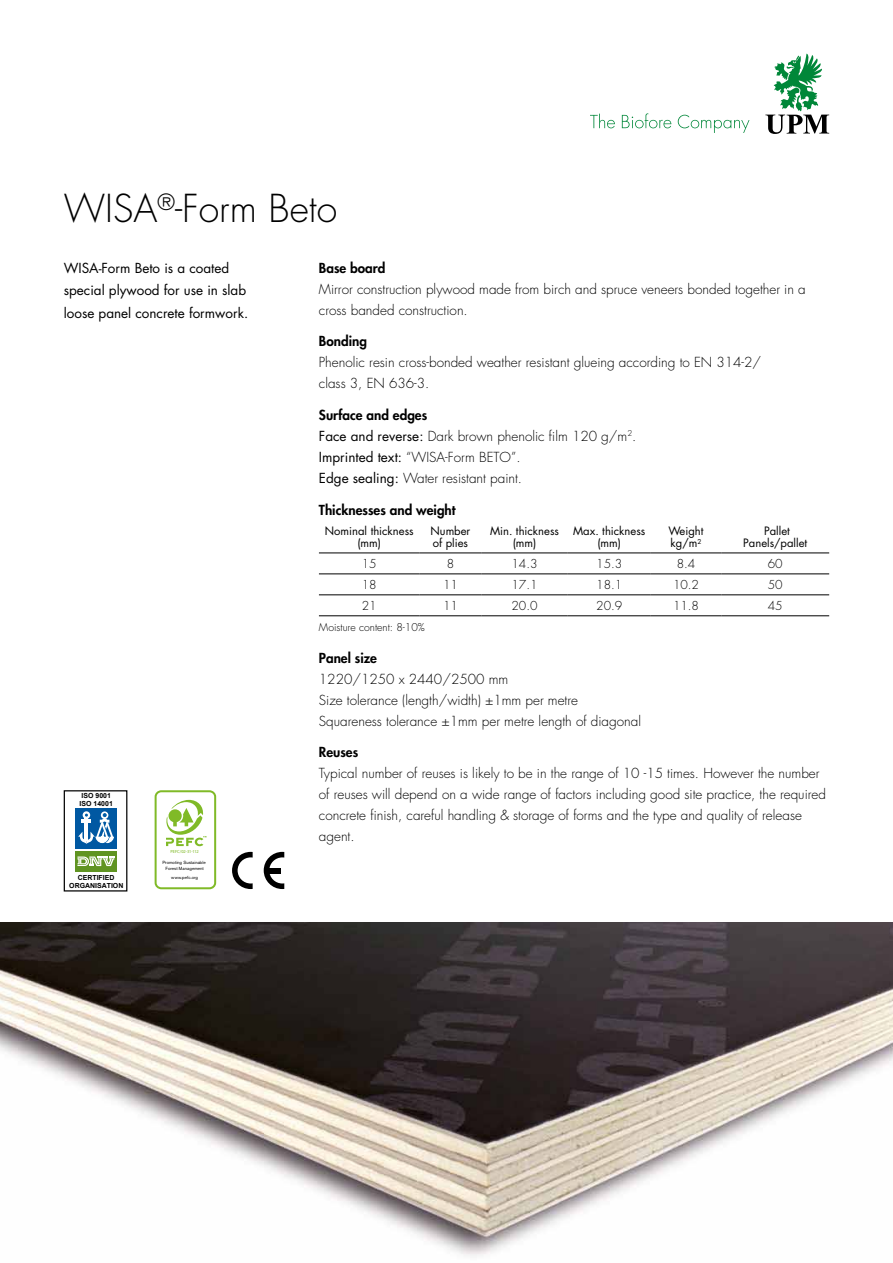
<style>
.page{position:relative;width:893px;height:1263px;background:#fff}
.page>*{position:absolute;margin:0;border:0;box-sizing:border-box;transform-origin:0 0}
.t1{font:300 37.5px "Futura Std";color:#000}
.t2{font:300 13.5px/21px "Futura Std";color:#000}
.t3{font:13.5px/22.5px "Futura Std";color:#000}
.t4{font:800 13.5px "Futura Std";color:#000}
.t5{font:300 12px "Futura Std";color:#000}
.t6{font:11.25px/12px "Futura Std";color:#000;text-align:center}
.t7{font:300 10.5px "Futura Std";color:#000}
.t8{font:700 6.9px/7.8px "Arial";color:#000}
.t9{font:4.5px/6.3px "Akzidenz Grotesk BE";letter-spacing:.005em;color:#000;text-align:center}
.t10{font:300 4.5px "M Arial";letter-spacing:-.01em;color:#80ba27}
.s1{font-weight:800}
.s2{font-weight:400}
</style>
<div class="page">
<svg style="left:232px;top:852px;width:21px;height:37px"></svg>
<svg style="left:264px;top:852px;width:20px;height:37px"></svg>
<div style="left:268px;top:868px;width:12px;height:5px;background:#000"></div>
<hr style="left:319px;top:553px;width:101px;height:1px;background:#000">
<hr style="left:420px;top:553px;width:61px;height:1px;background:#000">
<hr style="left:481px;top:553px;width:87px;height:1px;background:#000">
<hr style="left:568px;top:553px;width:83px;height:1px;background:#000">
<hr style="left:651px;top:553px;width:70px;height:1px;background:#000">
<hr style="left:721px;top:553px;width:108px;height:1px;background:#000">
<hr style="left:319px;top:574px;width:101px;height:1px;background:#000">
<hr style="left:420px;top:574px;width:61px;height:1px;background:#000">
<hr style="left:481px;top:574px;width:87px;height:1px;background:#000">
<hr style="left:568px;top:574px;width:83px;height:1px;background:#000">
<hr style="left:651px;top:574px;width:70px;height:1px;background:#000">
<hr style="left:721px;top:574px;width:108px;height:1px;background:#000">
<hr style="left:319px;top:595px;width:101px;height:1px;background:#000">
<hr style="left:420px;top:595px;width:61px;height:1px;background:#000">
<hr style="left:481px;top:595px;width:87px;height:1px;background:#000">
<hr style="left:568px;top:595px;width:83px;height:1px;background:#000">
<hr style="left:651px;top:595px;width:70px;height:1px;background:#000">
<hr style="left:721px;top:595px;width:108px;height:1px;background:#000">
<hr style="left:319px;top:615px;width:101px;height:1px;background:#000">
<hr style="left:420px;top:615px;width:61px;height:1px;background:#000">
<hr style="left:481px;top:615px;width:87px;height:1px;background:#000">
<hr style="left:568px;top:615px;width:83px;height:1px;background:#000">
<hr style="left:651px;top:615px;width:70px;height:1px;background:#000">
<hr style="left:721px;top:615px;width:108px;height:1px;background:#000">
<img style="left:0;top:923px;width:893px;height:333px">
<div style="left:155px;top:790px;width:61px;height:99px;border:2px solid #80ba27;border-radius:6px"></div>
<svg style="left:166px;top:800px;width:40px;height:46px"></svg>
<div style="left:64px;top:790px;width:63px;height:101px;border:1px solid #000"></div>
<div style="left:75px;top:808px;width:41px;height:41px;background:#0058a2"></div>
<div style="left:75px;top:851px;width:41px;height:21px;background:#609422"></div>
<svg style="left:77px;top:856px;width:37px;height:10px"></svg>
<svg style="left:78px;top:813px;width:36px;height:31px"></svg>
<svg style="left:765px;top:54px;width:64px;height:80px"></svg>
<svg style="left:590px;top:113px;width:159px;height:20px"></svg>
<h1 class="t1" style="left:64px;top:186px;width:275px">WISA<sup>®</sup>-Form Beto</h1>
<p class="t4" style="left:319px;top:259px;width:68px">Base board</p>
<p class="t2" style="left:319px;top:279px;width:488px">Mirror construction plywood made from birch and spruce veneers bonded together in a cross banded construction.</p>
<p class="t4" style="left:319px;top:333px;width:50px">Bonding</p>
<p class="t2" style="left:319px;top:352px;width:444px">Phenolic resin cross-bonded weather resistant glueing according to EN 314-2/ class 3, EN 636-3.</p>
<p class="t2" style="left:319px;top:405px;width:319px"><span class="s1">Surface and edges<br></span><span class="s2">Face and reverse:</span> Dark brown phenolic film 120 g/m<sup>2</sup>.<br><span class="s2">Imprinted text:</span> “WISA-Form BETO”.<br><span class="s2">Edge sealing:</span> Water resistant paint.</p>
<p class="t4" style="left:319px;top:501px;width:138px">Thicknesses and weight</p>
<p class="t6" style="left:325px;top:525px;width:90px">Nominal thickness (mm)</p>
<p class="t6" style="left:430px;top:525px;width:41px;text-align:left">Number of plies</p>
<p class="t6" style="left:490px;top:525px;width:70px">Min. thickness (mm)</p>
<p class="t6" style="left:573px;top:525px;width:74px">Max. thickness (mm)</p>
<p class="t6" style="left:668px;top:525px;width:37px;text-align:left">Weight kg/m<sup>2</sup></p>
<p class="t6" style="left:743px;top:525px;width:66px">Pallet<br>Panels/pallet</p>
<p class="t5" style="left:362px;top:557px;width:16px">15</p>
<p class="t5" style="left:447px;top:557px;width:9px">8</p>
<p class="t5" style="left:511px;top:557px;width:28px">14.3</p>
<p class="t5" style="left:596px;top:557px;width:28px">15.3</p>
<p class="t5" style="left:677px;top:557px;width:20px">8.4</p>
<p class="t5" style="left:768px;top:557px;width:16px">60</p>
<p class="t5" style="left:362px;top:578px;width:16px">18</p>
<p class="t5" style="left:443px;top:578px;width:16px">11</p>
<p class="t5" style="left:511px;top:578px;width:28px">17.1</p>
<p class="t5" style="left:596px;top:578px;width:28px">18.1</p>
<p class="t5" style="left:673px;top:578px;width:28px">10.2</p>
<p class="t5" style="left:768px;top:578px;width:16px">50</p>
<p class="t5" style="left:362px;top:599px;width:16px">21</p>
<p class="t5" style="left:443px;top:599px;width:16px">11</p>
<p class="t5" style="left:511px;top:599px;width:28px">20.0</p>
<p class="t5" style="left:596px;top:599px;width:28px">20.9</p>
<p class="t5" style="left:673px;top:599px;width:28px">11.8</p>
<p class="t5" style="left:768px;top:599px;width:16px">45</p>
<p class="t7" style="left:319px;top:621px;width:108px">Moisture content: 8-10%</p>
<p class="t4" style="left:319px;top:649px;width:60px">Panel size</p>
<p class="t2" style="left:319px;top:668px;width:324px">1220/1250 x 2440/2500 mm<br>Size tolerance (length/width) ±1mm per metre<br>Squareness tolerance ±1mm per metre length of diagonal</p>
<p class="t4" style="left:319px;top:744px;width:41px">Reuses</p>
<p class="t2" style="left:319px;top:763px;width:509px">Typical number of reuses is likely to be in the range of 10 -15 times. However the number of reuses will depend on a wide range of factors including good site practice, the required concrete finish, careful handling &amp; storage of forms and the type and quality of release agent.</p>
<p class="t10" style="left:170px;top:848px;width:30px">PEFC/02-31-112</p>
<p class="t9" style="left:162px;top:859px;width:45px">Promoting Sustainable<br>Forest Management</p>
<p class="t8" style="left:78px;top:874px;width:38px">CERTIFIED</p>
<p class="t9" style="left:171px;top:874px;width:28px">www.pefc.org</p>
<p class="t8" style="left:69px;top:882px;width:56px">ORGANISATION</p>
<p class="t3" style="left:64px;top:257px;width:186px">WISA-Form Beto is a coated special plywood for use in slab loose panel concrete formwork.</p>
<p class="t8" style="left:80px;top:792px;width:35px">ISO 9001<br>ISO 14001</p>
</div>
